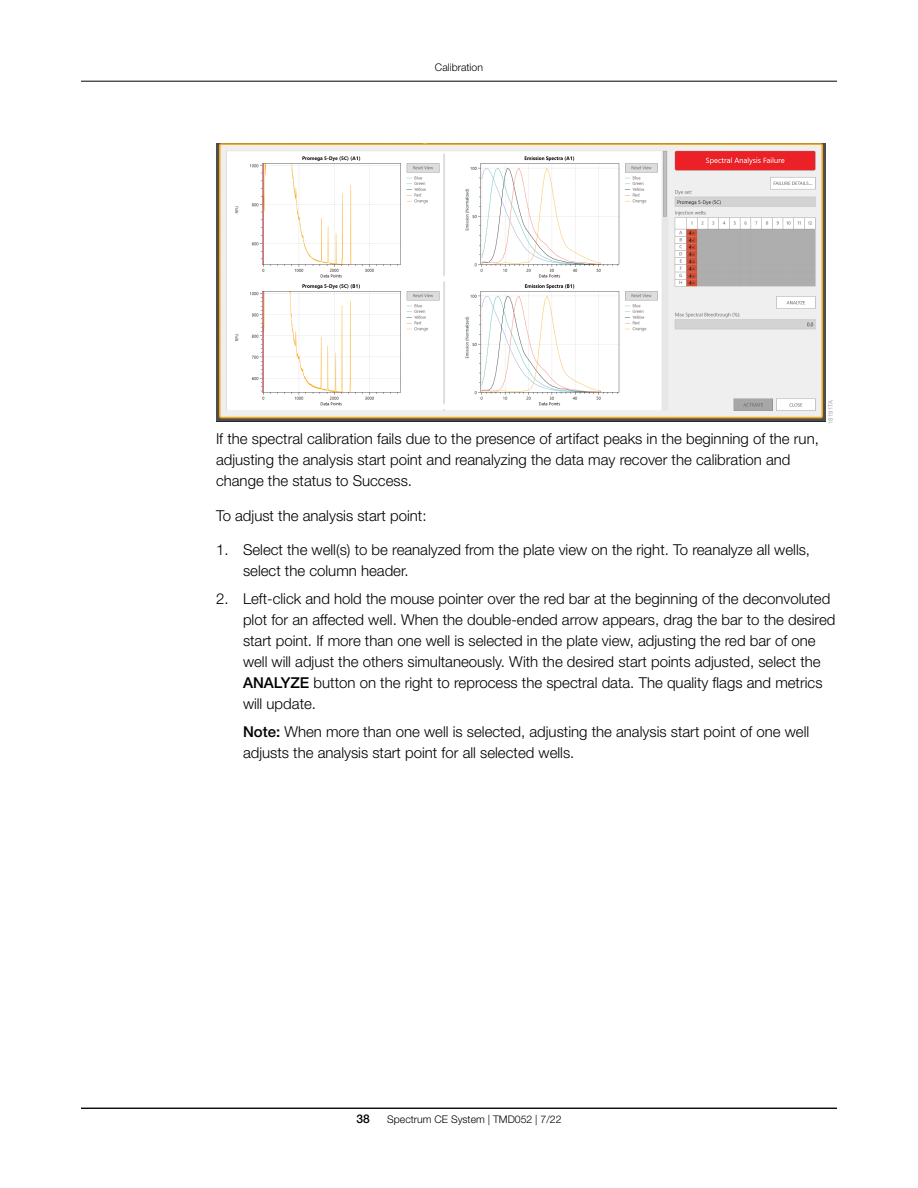
<style>
.page{position:relative;width:918px;height:1188px;background:#fff}
.page>*{position:absolute;margin:0;border:0;box-sizing:border-box;transform-origin:0 0}
.t1{font:300 15px/21px "Helvetica Neue LT Std";color:#000}
.t2{font:500 12px "Helvetica Neue LT Std";color:#000}
.t3{font:300 10.5px "Helvetica Neue LT Std";color:#000}
.t4{font:6.15px "Helvetica Neue";letter-spacing:.02em;color:#a7a9ac}
.s1{font-weight:500}
</style>
<div class="page">
<hr style="left:81px;top:1108px;width:756px;height:1px;background:#000">
<hr style="left:81px;top:81px;width:756px;height:1px;background:#000">
<img style="left:216px;top:144px;width:610px;height:277px">
<p class="t3" style="left:435px;top:61px;width:50px">Calibration</p>
<p class="t4" style="left:827px;top:424px;width:26px;rotate:-90deg">18191TA</p>
<p class="t1" style="left:216px;top:428px;width:604px">If the spectral calibration fails due to the presence of artifact peaks in the beginning of the run, adjusting the analysis start point and reanalyzing the data may recover the calibration and change the status to Success.</p>
<p class="t1" style="left:216px;top:505px;width:212px">To adjust the analysis start point:</p>
<p class="t1" style="left:243px;top:539px;width:569px;text-indent:-27px">1. Select the well(s) to be reanalyzed from the plate view on the right. To reanalyze all wells, select the column header.</p>
<p class="t1" style="left:243px;top:588px;width:594px;text-indent:-27px">2. Left-click and hold the mouse pointer over the red bar at the beginning of the deconvoluted plot for an affected well. When the double-ended arrow appears, drag the bar to the desired start point. If more than one well is selected in the plate view, adjusting the red bar of one well will adjust the others simultaneously. With the desired start points adjusted, select the <span class="s1">ANALYZE</span> button on the right to reprocess the spectral data. The quality flags and metrics will update.</p>
<p class="t1" style="left:243px;top:721px;width:568px"><span class="s1">Note:</span> When more than one well is selected, adjusting the analysis start point of one well adjusts the analysis start point for all selected wells.</p>
<p class="t2" style="left:356px;top:1111px;width:15px">38</p>
<p class="t3" style="left:387px;top:1113px;width:176px">Spectrum CE System | TMD052 | 7/22</p>
</div>
